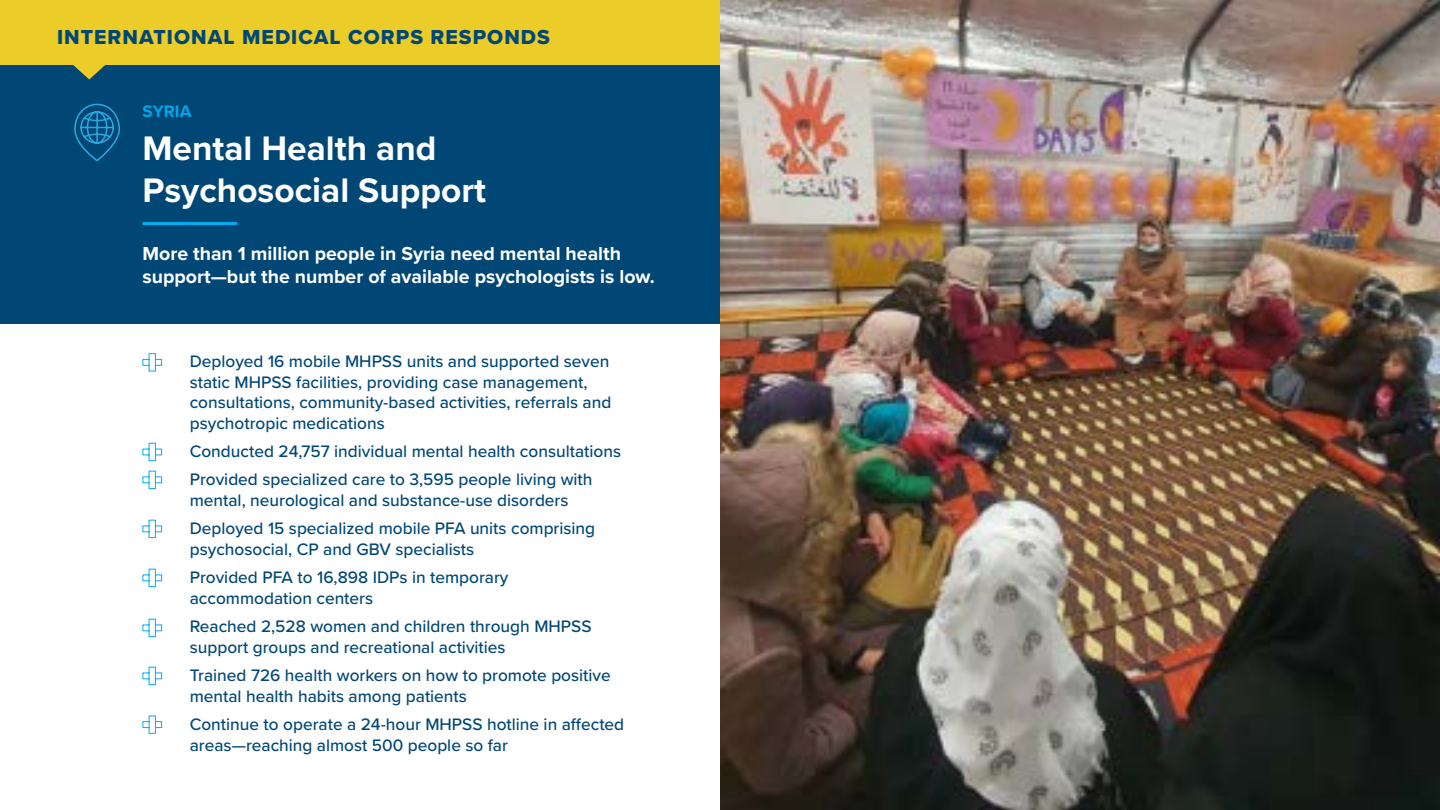
<style>
.page{position:relative;width:1440px;height:810px;background:#fff}
.page>*{position:absolute;margin:0;border:0;box-sizing:border-box;transform-origin:0 0}
.t1{font:700 35.25px/42.3px "Proxima Nova";color:#fff}
.t2{font:21px "Proxima Nova Extrabld";letter-spacing:.05em;color:#004775}
.t3{font:700 19.5px/23.4px "Proxima Nova";color:#fff}
.t4{font:500 17.25px/28.2px "Proxima Nova";color:#004775}
.t5{font:700 17.25px "Proxima Nova";color:#00a6e8}
</style>
<div class="page">
<div style="left:0;top:0;width:720px;height:324px;background:#004775"></div>
<svg style="left:74px;top:103px;width:46px;height:59px"></svg>
<hr style="left:142px;top:222px;width:95px;height:3px;background:#00aeef">
<img style="left:720px;top:0;width:720px;height:810px">
<div style="left:0;top:0;width:720px;height:64px;background:#ebcc29"></div>
<svg style="left:66px;top:64px;width:46px;height:16px"></svg>
<svg style="left:142px;top:715px;width:20px;height:19px"></svg>
<svg style="left:142px;top:666px;width:20px;height:19px"></svg>
<svg style="left:142px;top:618px;width:20px;height:19px"></svg>
<svg style="left:142px;top:568px;width:20px;height:19px"></svg>
<svg style="left:142px;top:519px;width:20px;height:19px"></svg>
<svg style="left:142px;top:470px;width:20px;height:19px"></svg>
<svg style="left:142px;top:442px;width:20px;height:19px"></svg>
<svg style="left:142px;top:353px;width:20px;height:19px"></svg>
<p class="t2" style="left:57px;top:21px;width:495px">INTERNATIONAL MEDICAL CORPS RESPONDS</p>
<p class="t5" style="left:142px;top:99px;width:50px">SYRIA</p>
<h1 class="t1" style="left:142px;top:126px;width:345px">Mental Health and<br>Psychosocial Support</h1>
<p class="t3" style="left:142px;top:241px;width:514px">More than 1 million people in Syria need mental health support—but the number of available psychologists is low.</p>
<p class="t4" style="left:190px;top:350px;width:423px;line-height:20.7px">Deployed 16 mobile MHPSS units and supported seven static MHPSS facilities, providing case management, consultations, community-based activities, referrals and psychotropic medications</p>
<p class="t4" style="left:190px;top:437px;width:433px">Conducted 24,757 individual mental health consultations<br>Provided specialized care to 3,595 people living with</p>
<p class="t4" style="left:190px;top:486px;width:407px">mental, neurological and substance-use disorders<br>Deployed 15 specialized mobile PFA units comprising</p>
<p class="t4" style="left:190px;top:535px;width:320px">psychosocial, CP and GBV specialists<br>Provided PFA to 16,898 IDPs in temporary</p>
<p class="t4" style="left:190px;top:583px;width:403px">accommodation centers<br>Reached 2,528 women and children through MHPSS</p>
<p class="t4" style="left:190px;top:632px;width:423px">support groups and recreational activities<br>Trained 726 health workers on how to promote positive</p>
<p class="t4" style="left:190px;top:681px;width:436px">mental health habits among patients<br>Continue to operate a 24-hour MHPSS hotline in affected</p>
<p class="t4" style="left:190px;top:730px;width:320px">areas—reaching almost 500 people so far</p>
</div>
